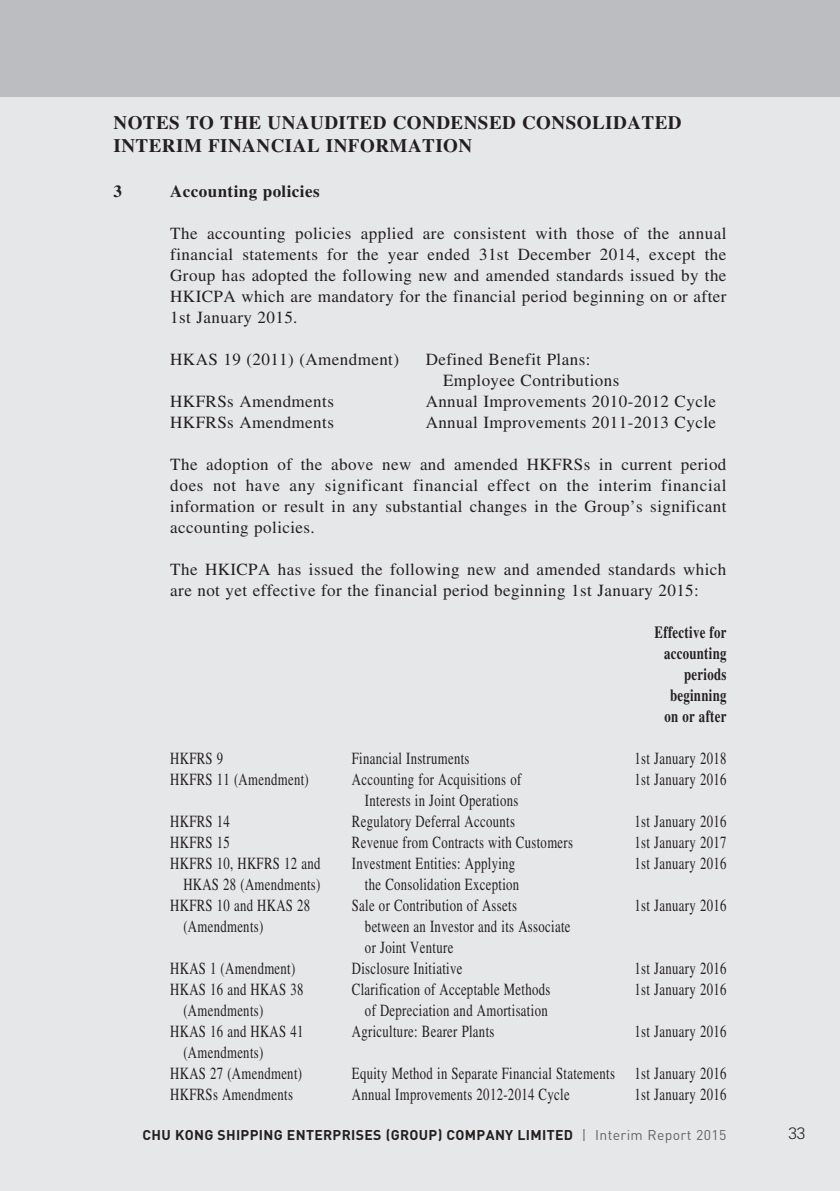
<style>
.page{position:relative;width:840px;height:1191px;background:#fff}
.page>*{position:absolute;margin:0;border:0;box-sizing:border-box;transform-origin:0 0}
.t1{font:700 19px/23px "Times LT Std";letter-spacing:.025em;color:#231f20}
.t2{font:17px/21px "Times LT Std";letter-spacing:.025em;color:#231f20;scale:.75 1}
.t3{font:17px/21px "Times LT Std";letter-spacing:.025em;color:#231f20;text-align:justify}
.t4{font:700 17px/21px "Times LT Std";letter-spacing:.025em;color:#231f20;text-align:right;scale:.75 1}
.t5{font:700 17px "Times LT Std";letter-spacing:.025em;color:#231f20}
.t6{font:300 16px "Vectora LT Std";color:#231f20}
.t7{font:700 14px "DIN Pro";letter-spacing:.025em;color:#231f20}
.s1{font-weight:400;color:#636366}
</style>
<div class="page">
<div style="left:0;top:0;width:839px;height:1191px;background:#e6e7e9"></div>
<div style="left:0;top:0;width:839px;height:97px;background:#bcbdc0"></div>
<p class="t1" style="left:113px;top:111px;width:569px">NOTES TO THE UNAUDITED CONDENSED CONSOLIDATED<br>INTERIM FINANCIAL INFORMATION</p>
<p class="t5" style="left:113px;top:181px;width:10px">3</p>
<p class="t5" style="left:170px;top:181px;width:151px">Accounting policies</p>
<p class="t3" style="left:170px;top:222px;width:557px">The accounting policies applied are consistent with those of the annual financial statements for the year ended 31st December 2014, except the Group has adopted the following new and amended standards issued by the HKICPA which are mandatory for the financial period beginning on or after 1st January 2015.</p>
<p class="t3" style="left:170px;top:348px;width:230px">HKAS 19 (2011) (Amendment)</p>
<p class="t3" style="left:443px;top:348px;width:178px;text-indent:-17px">Defined Benefit Plans:<br>Employee Contributions</p>
<p class="t3" style="left:170px;top:390px;width:165px">HKFRSs Amendments</p>
<p class="t3" style="left:425px;top:390px;width:292px">Annual Improvements 2010-2012 Cycle</p>
<p class="t3" style="left:170px;top:411px;width:165px">HKFRSs Amendments</p>
<p class="t3" style="left:425px;top:411px;width:292px">Annual Improvements 2011-2013 Cycle</p>
<p class="t3" style="left:170px;top:453px;width:557px">The adoption of the above new and amended HKFRSs in current period does not have any significant financial effect on the interim financial information or result in any substantial changes in the Group’s significant accounting policies.</p>
<p class="t3" style="left:170px;top:558px;width:557px">The HKICPA has issued the following new and amended standards which are not yet effective for the financial period beginning 1st January 2015:</p>
<p class="t4" style="left:654px;top:621px;width:97px">Effective for accounting periods beginning on or after</p>
<p class="t2" style="left:170px;top:747px;width:72px">HKFRS 9</p>
<p class="t2" style="left:351px;top:747px;width:158px">Financial Instruments</p>
<p class="t2" style="left:634px;top:747px;width:124px">1st January 2018</p>
<p class="t2" style="left:170px;top:768px;width:186px">HKFRS 11 (Amendment)</p>
<p class="t2" style="left:351px;top:768px;width:227px">Accounting for Acquisitions of</p>
<p class="t2" style="left:634px;top:768px;width:124px">1st January 2016</p>
<p class="t2" style="left:365px;top:789px;width:206px">Interests in Joint Operations</p>
<p class="t2" style="left:170px;top:810px;width:81px">HKFRS 14</p>
<p class="t2" style="left:351px;top:810px;width:219px">Regulatory Deferral Accounts</p>
<p class="t2" style="left:634px;top:810px;width:124px">1st January 2016</p>
<p class="t2" style="left:170px;top:831px;width:81px">HKFRS 15</p>
<p class="t2" style="left:351px;top:831px;width:296px">Revenue from Contracts with Customers</p>
<p class="t2" style="left:634px;top:831px;width:124px">1st January 2017</p>
<p class="t2" style="left:170px;top:852px;width:202px">HKFRS 10, HKFRS 12 and</p>
<p class="t2" style="left:351px;top:852px;width:219px">Investment Entities: Applying</p>
<p class="t2" style="left:634px;top:852px;width:124px">1st January 2016</p>
<p class="t2" style="left:183px;top:873px;width:184px">HKAS 28 (Amendments)</p>
<p class="t2" style="left:365px;top:873px;width:207px">the Consolidation Exception</p>
<p class="t2" style="left:170px;top:894px;width:188px">HKFRS 10 and HKAS 28</p>
<p class="t2" style="left:351px;top:894px;width:221px">Sale or Contribution of Assets</p>
<p class="t2" style="left:634px;top:894px;width:124px">1st January 2016</p>
<p class="t2" style="left:183px;top:915px;width:108px">(Amendments)</p>
<p class="t2" style="left:365px;top:915px;width:275px">between an Investor and its Associate or Joint Venture</p>
<p class="t2" style="left:170px;top:957px;width:168px">HKAS 1 (Amendment)</p>
<p class="t2" style="left:351px;top:957px;width:149px">Disclosure Initiative</p>
<p class="t2" style="left:634px;top:957px;width:124px">1st January 2016</p>
<p class="t2" style="left:170px;top:978px;width:179px">HKAS 16 and HKAS 38</p>
<p class="t2" style="left:351px;top:978px;width:266px">Clarification of Acceptable Methods</p>
<p class="t2" style="left:634px;top:978px;width:124px">1st January 2016</p>
<p class="t2" style="left:183px;top:999px;width:108px">(Amendments)</p>
<p class="t2" style="left:365px;top:999px;width:245px">of Depreciation and Amortisation</p>
<p class="t2" style="left:170px;top:1020px;width:179px">HKAS 16 and HKAS 41</p>
<p class="t2" style="left:351px;top:1020px;width:191px">Agriculture: Bearer Plants</p>
<p class="t2" style="left:634px;top:1020px;width:124px">1st January 2016</p>
<p class="t2" style="left:170px;top:1041px;width:177px;text-indent:13px">(Amendments)<br>HKAS 27 (Amendment)</p>
<p class="t2" style="left:351px;top:1062px;width:500px">Equity Method in Separate Financial Statements 1st January 2016</p>
<p class="t2" style="left:170px;top:1083px;width:165px">HKFRSs Amendments</p>
<p class="t2" style="left:351px;top:1083px;width:292px">Annual Improvements 2012-2014 Cycle</p>
<p class="t2" style="left:634px;top:1083px;width:124px">1st January 2016</p>
<p class="t7" style="left:142px;top:1125px;width:585px">CHU KONG SHIPPING ENTERPRISES (GROUP) COMPANY LIMITED <span class="s1">| Interim Report 2015</span></p>
<p class="t6" style="left:787px;top:1124px;width:18px">33</p>
</div>
